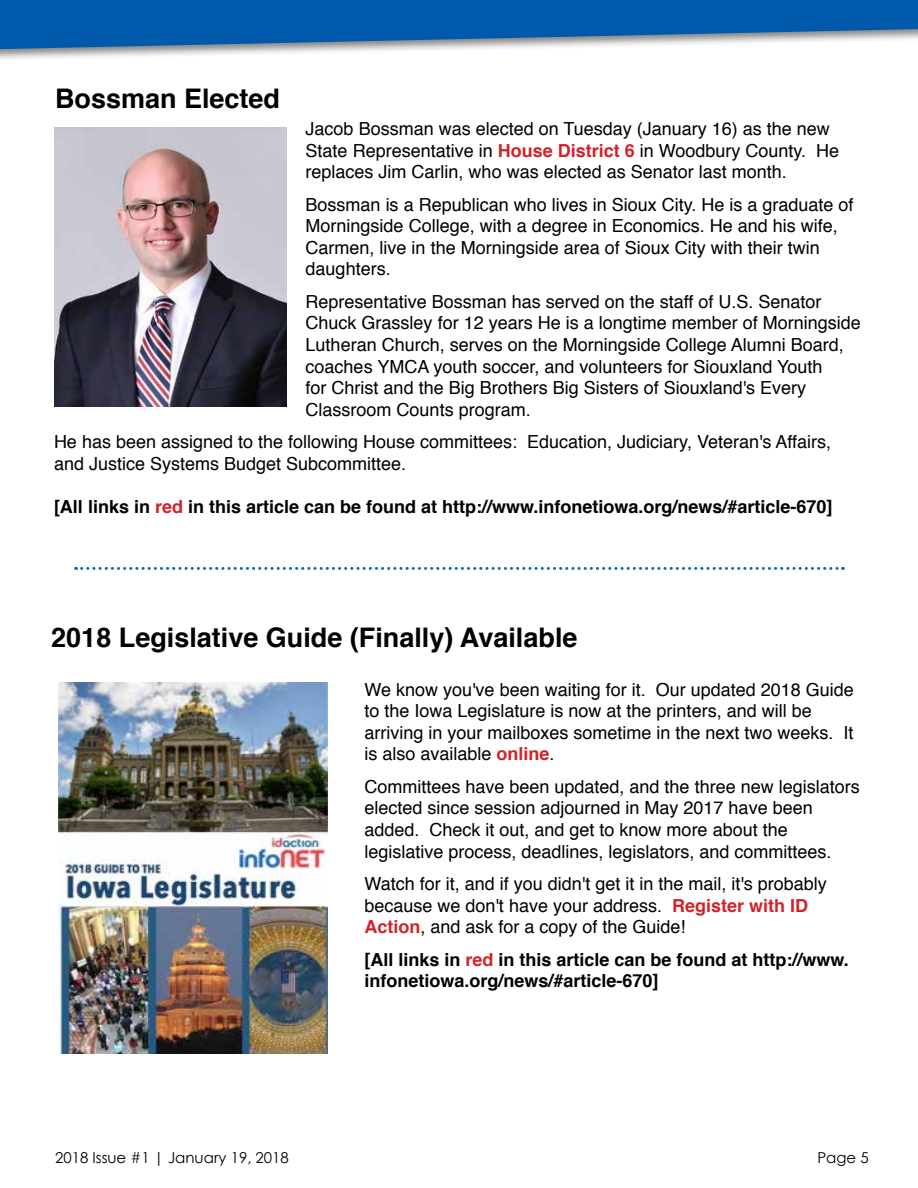
<style>
.page{position:relative;width:918px;height:1188px;background:#fff}
.page>*{position:absolute;margin:0;border:0;box-sizing:border-box;transform-origin:0 0}
.t1{font:700 27px "Helvetica";color:#000}
.t2{font:18px/21.6px "Helvetica";color:#000}
.t3{font:700 18px/21.6px "Helvetica";color:#000}
.t4{font:15px "Century Gothic";color:#000}
.s1{font-weight:700;color:#d2232a}
.s2{color:#d2232a}
</style>
<div class="page">
<div style="left:0;top:0;width:918px;height:65px;background:#000;opacity:.5"></div>
<svg style="left:0;top:0;width:918px;height:49px;background:#286fb1"></svg>
<img style="left:59px;top:682px;width:268px;height:372px">
<img style="left:55px;top:127px;width:231px;height:279px">
<svg style="left:76px;top:567px;width:767px;height:3px"></svg>
<h1 class="t1" style="left:55px;top:77px;width:227px">Bossman Elected</h1>
<p class="t2" style="left:306px;top:118px;width:535px">Jacob Bossman was elected on Tuesday (January 16) as the new<br>State Representative in <span class="s1">House District 6</span> in Woodbury County. He replaces Jim Carlin, who was elected as Senator last month.</p>
<p class="t2" style="left:306px;top:194px;width:549px">Bossman is a Republican who lives in Sioux City. He is a graduate of Morningside College, with a degree in Economics. He and his wife, Carmen, live in the Morningside area of Sioux City with their twin daughters.</p>
<p class="t2" style="left:306px;top:291px;width:557px">Representative Bossman has served on the staff of U.S. Senator Chuck Grassley for 12 years He is a longtime member of Morningside Lutheran Church, serves on the Morningside College Alumni Board, coaches YMCA youth soccer, and volunteers for Siouxland Youth<br>for Christ and the Big Brothers Big Sisters of Siouxland's Every Classroom Counts program.</p>
<p class="t2" style="left:54px;top:432px;width:779px">He has been assigned to the following House committees: Education, Judiciary, Veteran's Affairs, and Justice Systems Budget Subcommittee.</p>
<p class="t3" style="left:54px;top:496px;width:780px">[All links in <span class="s2">red</span> in this article can be found at http://www.infonetiowa.org/news/#article-670]</p>
<h1 class="t1" style="left:51px;top:616px;width:528px">2018 Legislative Guide (Finally) Available</h1>
<p class="t2" style="left:364px;top:679px;width:491px">We know you've been waiting for it. Our updated 2018 Guide to the Iowa Legislature is now at the printers, and will be arriving in your mailboxes sometime in the next two weeks. It is also available <span class="s1">online</span>.</p>
<p class="t2" style="left:364px;top:776px;width:497px">Committees have been updated, and the three new legislators elected since session adjourned in May 2017 have been added. Check it out, and get to know more about the legislative process, deadlines, legislators, and committees.</p>
<p class="t2" style="left:364px;top:873px;width:464px">Watch for it, and if you didn't get it in the mail, it's probably because we don't have your address. <span class="s1">Register with ID<br>Action</span>, and ask for a copy of the Guide!</p>
<p class="t3" style="left:364px;top:949px;width:486px">[All links in <span class="s2">red</span> in this article can be found at http://www. infonetiowa.org/news/#article-670]</p>
<p class="t4" style="left:55px;top:1148px;width:235px">2018 Issue #1 | January 19, 2018</p>
<p class="t4" style="left:817px;top:1148px;width:53px">Page 5</p>
</div>
